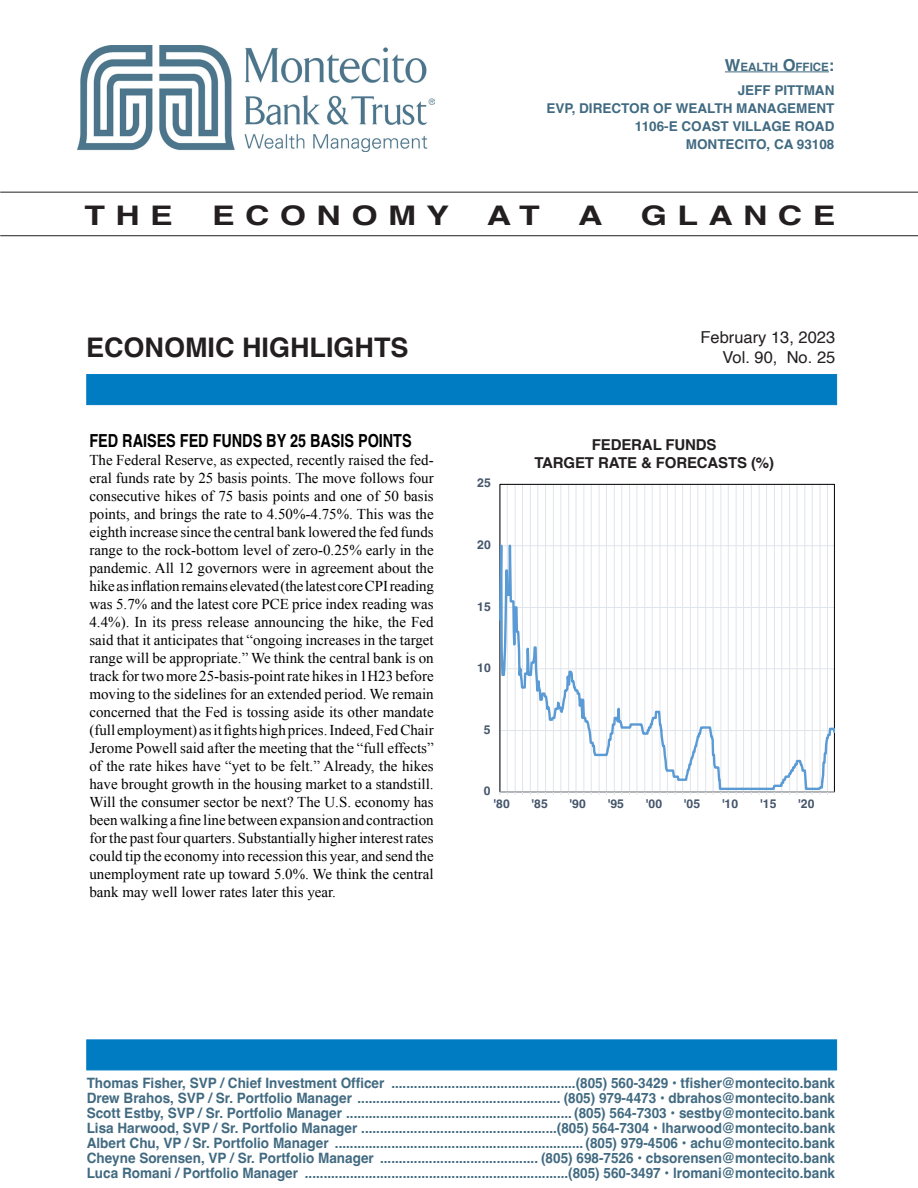
<style>
.page{position:relative;width:918px;height:1188px;background:#fff}
.page>*{position:absolute;margin:0;border:0;box-sizing:border-box;transform-origin:0 0}
.ALL_REPORTS_Header{font:700 27px "Helvetica";color:#231f20}
.ALL_REPORTS_Header-2{font:700 27px "Helvetica";color:#231f20;scale:1.25 1}
.ALL_REPORTS_Header-3{font:700 27px "Helvetica";letter-spacing:.31em;color:#231f20;scale:1.25 1}
.Story_Head{font:700 18px "Helvetica";color:#000;scale:.8 1}
.t1{font:16.5px "Helvetica";color:#231f20}
.Summary_Text{font:15px/18px "Times New Roman";color:#000;text-align:justify}
.Chart_Header{font:700 15px "Helvetica";letter-spacing:-.01em;color:#231f20}
.MBT_Footer{font:700 14.25px "Helvetica";color:#416a81;scale:.95 1}
.t2{font:700 13.5px "Helvetica";color:#416a81}
.t3{font:700 12.15px "Helvetica";letter-spacing:.015em;color:#44546a}
.t4{font:700 11.55px "Helvetica";color:#416a81}
.s1{font-size:16.5px}
</style>
<div class="page">
<hr style="left:0;top:235px;width:918px;height:1px;background:#231f20">
<hr style="left:0;top:192px;width:918px;height:1px;background:#231f20">
<div style="left:86px;top:374px;width:751px;height:31px;background:#007cc2;border:1px solid #007cc2"></div>
<div style="left:86px;top:1040px;width:751px;height:30px;background:#007cc2"></div>
<svg style="left:499px;top:484px;width:335px;height:311px"></svg>
<hr style="left:725px;top:71px;width:104px;height:1px;background:#416a81">
<img style="left:78px;top:46px;width:356px;height:106px">
<p class="t4" style="left:725px;top:60px;width:111px"><span class="s1">W</span>EALTH <span class="s1">O</span>FFICE<span class="s1">:</span></p>
<p class="t2" style="left:738px;top:82px;width:98px">JEFF PITTMAN</p>
<p class="t2" style="left:546px;top:100px;width:290px">EVP, DIRECTOR OF WEALTH MANAGEMENT</p>
<p class="t2" style="left:635px;top:118px;width:201px">1106-E COAST VILLAGE ROAD</p>
<p class="t2" style="left:686px;top:136px;width:150px">MONTECITO, CA 93108</p>
<p class="ALL_REPORTS_Header-2" style="left:84px;top:199px;width:72px">THE</p>
<p class="ALL_REPORTS_Header-3" style="left:212px;top:199px;width:191px">ECONOMY</p>
<p class="ALL_REPORTS_Header-2" style="left:487px;top:199px;width:44px">AT</p>
<p class="ALL_REPORTS_Header-2" style="left:578px;top:199px;width:21px">A</p>
<p class="ALL_REPORTS_Header-2" style="left:641px;top:199px;width:157px">GLANCE</p>
<p class="ALL_REPORTS_Header" style="left:86px;top:331px;width:324px">ECONOMIC HIGHLIGHTS</p>
<p class="Story_Head" style="left:89px;top:429px;width:404px">FED RAISES FED FUNDS BY 25 BASIS POINTS</p>
<p class="Summary_Text" style="left:89px;top:450px;width:346px">The Federal Reserve, as expected, recently raised the fed&shy;eral funds rate by 25 basis points. The move follows four consecutive hikes of 75 basis points and one of 50 basis points, and brings the rate to 4.50%-4.75%. This was the eighth increase since the central bank lowered the fed funds range to the rock-bottom level of zero-0.25% early in the pandemic. All 12 governors were in agreement about the hike as inflation remains elevated (the latest core CPI reading was 5.7% and the latest core PCE price index reading was 4.4%). In its press release announcing the hike, the Fed said that it anticipates that “ongoing increases in the target range will be appropriate.” We think the central bank is on track for two more 25-basis-point rate hikes in 1H23 before moving to the sidelines for an extended period. We remain concerned that the Fed is tossing aside its other mandate (full employment) as it fights high prices. Indeed, Fed Chair Jerome Powell said after the meeting that the “full effects” of the rate hikes have “yet to be felt.” Already, the hikes have brought growth in the housing market to a standstill.<br>Will the consumer sector be next? The U.S. economy has been walking a fine line between expansion and contraction for the past four quarters. Substantially higher interest rates could tip the economy into recession this year, and send the unemployment rate up toward 5.0%. We think the central bank may well lower rates later this year.</p>
<p class="t1" style="left:701px;top:325px;width:136px">February 13, 2023</p>
<p class="t1" style="left:723px;top:344px;width:114px">Vol. 90, No. 25</p>
<p class="t3" style="left:477px;top:476px;width:15px">25</p>
<p class="t3" style="left:477px;top:537px;width:15px">20</p>
<p class="t3" style="left:477px;top:599px;width:15px">15</p>
<p class="t3" style="left:477px;top:661px;width:15px">10</p>
<p class="t3" style="left:484px;top:722px;width:8px">5</p>
<p class="t3" style="left:484px;top:784px;width:8px">0</p>
<p class="Chart_Header" style="left:592px;top:436px;width:126px">FEDERAL FUNDS</p>
<p class="Chart_Header" style="left:534px;top:454px;width:241px">TARGET RATE &amp; FORECASTS (%)</p>
<p class="t3" style="left:653px;top:447px;width:20px">(%)</p>
<p class="t3" style="left:493px;top:796px;width:18px">'80</p>
<p class="t3" style="left:532px;top:796px;width:18px">'85</p>
<p class="t3" style="left:570px;top:796px;width:18px">'90</p>
<p class="t3" style="left:608px;top:796px;width:18px">'95</p>
<p class="t3" style="left:646px;top:796px;width:18px">'00</p>
<p class="t3" style="left:684px;top:796px;width:18px">'05</p>
<p class="t3" style="left:722px;top:796px;width:18px">'10</p>
<p class="t3" style="left:760px;top:796px;width:18px">'15</p>
<p class="t3" style="left:798px;top:796px;width:18px">'20</p>
<p class="MBT_Footer" style="left:87px;top:1074px;width:789px">Thomas Fisher, SVP / Chief Investment Officer .................................................(805) 560-3429 • tfisher@montecito.bank</p>
<p class="MBT_Footer" style="left:87px;top:1089px;width:789px">Drew Brahos, SVP / Sr. Portfolio Manager ...................................................... (805) 979-4473 • dbrahos@montecito.bank</p>
<p class="MBT_Footer" style="left:87px;top:1104px;width:789px">Scott Estby, SVP / Sr. Portfolio Manager ............................................................ (805) 564-7303 • sestby@montecito.bank</p>
<p class="MBT_Footer" style="left:87px;top:1119px;width:789px">Lisa Harwood, SVP / Sr. Portfolio Manager ....................................................(805) 564-7304 • lharwood@montecito.bank</p>
<p class="MBT_Footer" style="left:87px;top:1134px;width:789px">Albert Chu, VP / Sr. Portfolio Manager .................................................................. (805) 979-4506 • achu@montecito.bank</p>
<p class="MBT_Footer" style="left:87px;top:1149px;width:789px">Cheyne Sorensen, VP / Sr. Portfolio Manager .......................................... (805) 698-7526 • cbsorensen@montecito.bank</p>
<p class="MBT_Footer" style="left:87px;top:1164px;width:789px">Luca Romani / Portfolio Manager ......................................................................(805) 560-3497 • lromani@montecito.bank</p>
</div>
